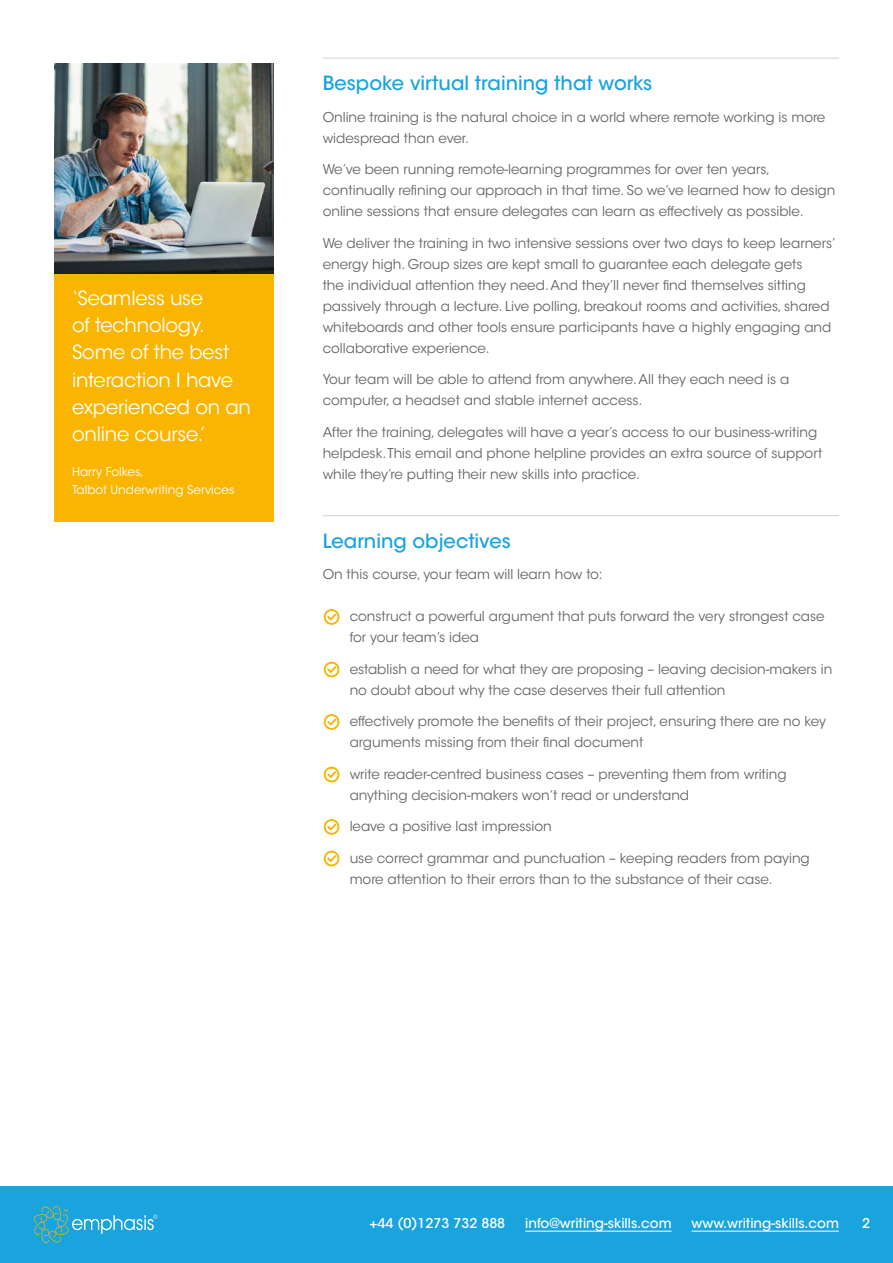
<style>
.page{position:relative;width:893px;height:1263px;background:#fff}
.page>*{position:absolute;margin:0;border:0;box-sizing:border-box;transform-origin:0 0}
.t1{font:19.5px/27px "ITC Avant Garde Std";letter-spacing:-.01em;color:#fff}
.t2{font:500 19.5px "ITC Avant Garde Std";color:#19a4de}
.t3{font:13.5px/21px "ITC Avant Garde Std";color:#666}
.t4{font:500 13.5px "ITC Avant Garde Std";color:#fff}
.t5{font:12px/18px "ITC Avant Garde Std";color:#fff}
</style>
<div class="page">
<hr style="left:323px;top:58px;width:516px;height:1px;background:#d1d1d1">
<hr style="left:323px;top:515px;width:516px;height:1px;background:#d1d1d1">
<div style="left:54px;top:273px;width:219px;height:248px;background:#fab500"></div>
<img style="left:54px;top:63px;width:219px;height:210px">
<div style="left:0;top:1187px;width:893px;height:76px;background:#19a4de"></div>
<svg style="left:34px;top:1206px;width:123px;height:37px"></svg>
<hr style="left:525px;top:1231px;width:147px;height:1px;background:#fff">
<hr style="left:691px;top:1231px;width:148px;height:1px;background:#fff">
<h1 class="t1" style="left:72px;top:285px;width:181px">‘Seamless use<br>of technology.<br>Some of the best interaction I have experienced on an online course.’</h1>
<p class="t5" style="left:72px;top:463px;width:164px">Harry Folkes,<br>Talbot Underwriting Services</p>
<h1 class="t2" style="left:323px;top:71px;width:331px">Bespoke virtual training that works</h1>
<p class="t3" style="left:323px;top:106px;width:504px">Online training is the natural choice in a world where remote working is more widespread than ever.</p>
<p class="t3" style="left:323px;top:159px;width:514px">We’ve been running remote-learning programmes for over ten years, continually refining our approach in that time. So we’ve learned how to design online sessions that ensure delegates can learn as effectively as possible.</p>
<p class="t3" style="left:323px;top:232px;width:515px">We deliver the training in two intensive sessions over two days to keep learners’ energy high. Group sizes are kept small to guarantee each delegate gets<br>the individual attention they need. And they’ll never find themselves sitting passively through a lecture. Live polling, breakout rooms and activities, shared whiteboards and other tools ensure participants have a highly engaging and collaborative experience.</p>
<p class="t3" style="left:323px;top:369px;width:468px">Your team will be able to attend from anywhere. All they each need is a computer, a headset and stable internet access.</p>
<p class="t3" style="left:323px;top:421px;width:501px">After the training, delegates will have a year’s access to our business-writing helpdesk. This email and phone helpline provides an extra source of support while they’re putting their new skills into practice.</p>
<h1 class="t2" style="left:323px;top:528px;width:190px">Learning objectives</h1>
<p class="t3" style="left:323px;top:564px;width:282px">On this course, your team will learn how to:</p>
<p class="t3" style="left:350px;top:606px;width:477px">construct a powerful argument that puts forward the very strongest case for your team’s idea</p>
<p class="t3" style="left:350px;top:658px;width:484px">establish a need for what they are proposing – leaving decision-makers in no doubt about why the case deserves their full attention</p>
<p class="t3" style="left:350px;top:711px;width:478px">effectively promote the benefits of their project, ensuring there are no key arguments missing from their final document</p>
<p class="t3" style="left:350px;top:763px;width:438px">write reader-centred business cases – preventing them from writing anything decision-makers won’t read or understand</p>
<p class="t3" style="left:350px;top:816px;width:204px">leave a positive last impression</p>
<p class="t3" style="left:350px;top:847px;width:462px">use correct grammar and punctuation – keeping readers from paying more attention to their errors than to the substance of their case.</p>
<p class="t4" style="left:369px;top:1215px;width:137px">+44 (0)1273 732 888</p>
<p class="t4" style="left:525px;top:1215px;width:148px">info@writing-skills.com</p>
<p class="t4" style="left:691px;top:1215px;width:149px">www.writing-skills.com</p>
<p class="t4" style="left:862px;top:1215px;width:9px">2</p>
</div>
